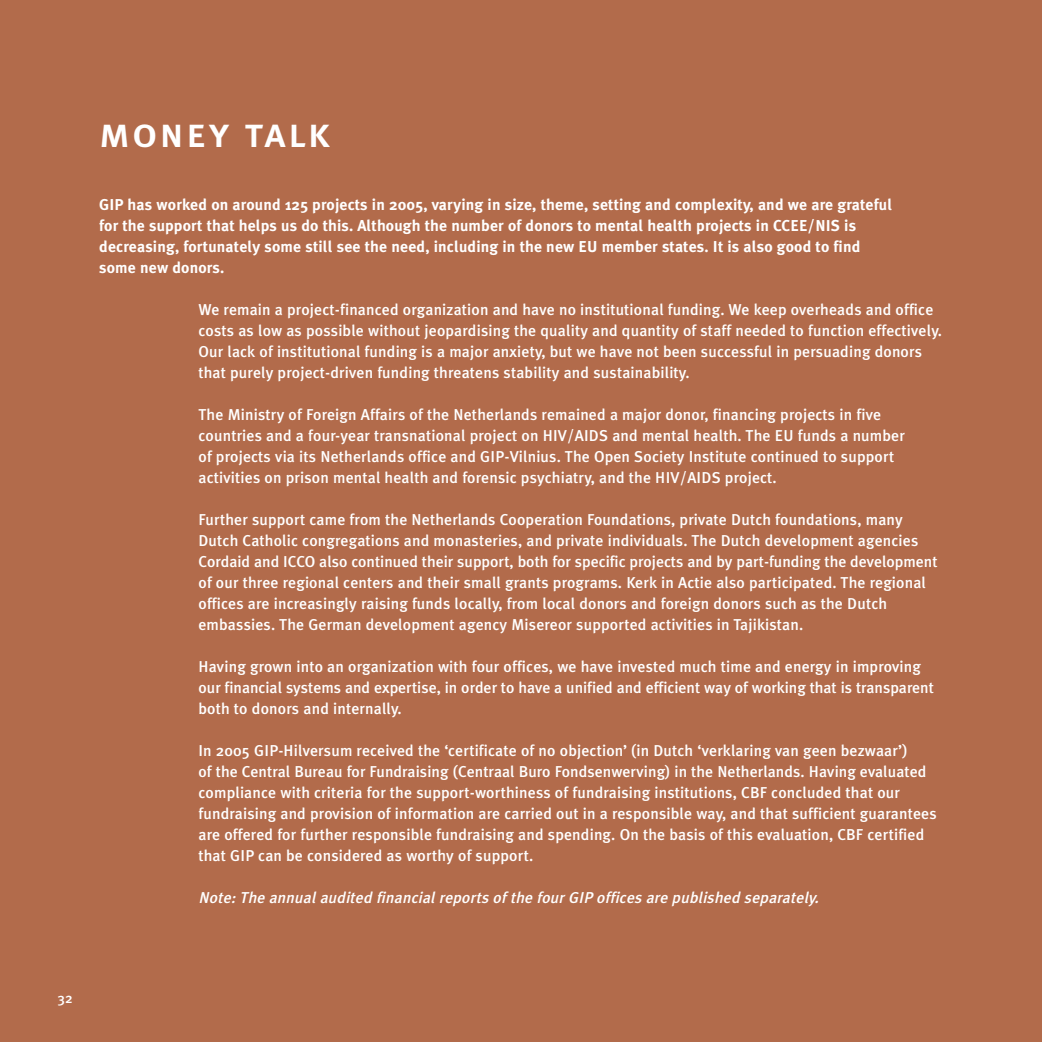
<style>
.page{position:relative;width:1042px;height:1042px;background:#b26b4b}
.page>*{position:absolute;margin:0;border:0;box-sizing:border-box;transform-origin:0 0}
.t1{font:42px "Meta Plus Medium Caps";letter-spacing:.05em;color:#fff}
.t2{font:500 15.75px/21px "Meta Plus";letter-spacing:.01em;color:#fff}
.t3{font:700 15.75px/21px "Meta Plus";letter-spacing:.01em;color:#fff}
.t4{font:italic 500 15.75px "Meta Plus";letter-spacing:.01em;color:#fff}
.t5{font:500 14px "Meta Plus";color:#fff}
</style>
<div class="page">
<h1 class="t1" style="left:99px;top:108px;width:233px">money talk</h1>
<p class="t3" style="left:99px;top:194px;width:794px">GIP has worked on around 125 projects in 2005, varying in size, theme, setting and complexity, and we are grateful for the support that helps us do this. Although the number of donors to mental health projects in CCEE/NIS is decreasing, fortunately some still see the need, including in the new EU member states. It is also good to find some new donors.</p>
<p class="t2" style="left:198px;top:299px;width:745px">We remain a project-financed organization and have no institutional funding. We keep overheads and office costs as low as possible without jeopardising the quality and quantity of staff needed to function effectively.<br>Our lack of institutional funding is a major anxiety, but we have not been successful in persuading donors that purely project-driven funding threatens stability and sustainability.</p>
<p class="t2" style="left:198px;top:404px;width:708px">The Ministry of Foreign Affairs of the Netherlands remained a major donor, financing projects in five countries and a four-year transnational project on HIV/AIDS and mental health. The EU funds a number of projects via its Netherlands office and GIP-Vilnius. The Open Society Institute continued to support activities on prison mental health and forensic psychiatry, and the HIV/AIDS project.</p>
<p class="t2" style="left:198px;top:509px;width:740px">Further support came from the Netherlands Cooperation Foundations, private Dutch foundations, many Dutch Catholic congregations and monasteries, and private individuals. The Dutch development agencies Cordaid and ICCO also continued their support, both for specific projects and by part-funding the development of our three regional centers and their small grants programs. Kerk in Actie also participated. The regional offices are increasingly raising funds locally, from local donors and foreign donors such as the Dutch embassies. The German development agency Misereor supported activities in Tajikistan.</p>
<p class="t2" style="left:198px;top:656px;width:737px">Having grown into an organization with four offices, we have invested much time and energy in improving our financial systems and expertise, in order to have a unified and efficient way of working that is transparent both to donors and internally.</p>
<p class="t2" style="left:198px;top:740px;width:740px">In 2005 GIP-Hilversum received the ‘certificate of no objection’ (in Dutch ‘verklaring van geen bezwaar’)<br>of the Central Bureau for Fundraising (Centraal Buro Fondsenwerving) in the Netherlands. Having evaluated compliance with criteria for the support-worthiness of fundraising institutions, CBF concluded that our fundraising and provision of information are carried out in a responsible way, and that sufficient guarantees are offered for further responsible fundraising and spending. On the basis of this evaluation, CBF certified that GIP can be considered as worthy of support.</p>
<p class="t4" style="left:198px;top:888px;width:626px">Note:The annualaudited financialreports of the fourGIP offices are published separately.</p>
<p class="t5" style="left:58px;top:990px;width:16px">32</p>
</div>
